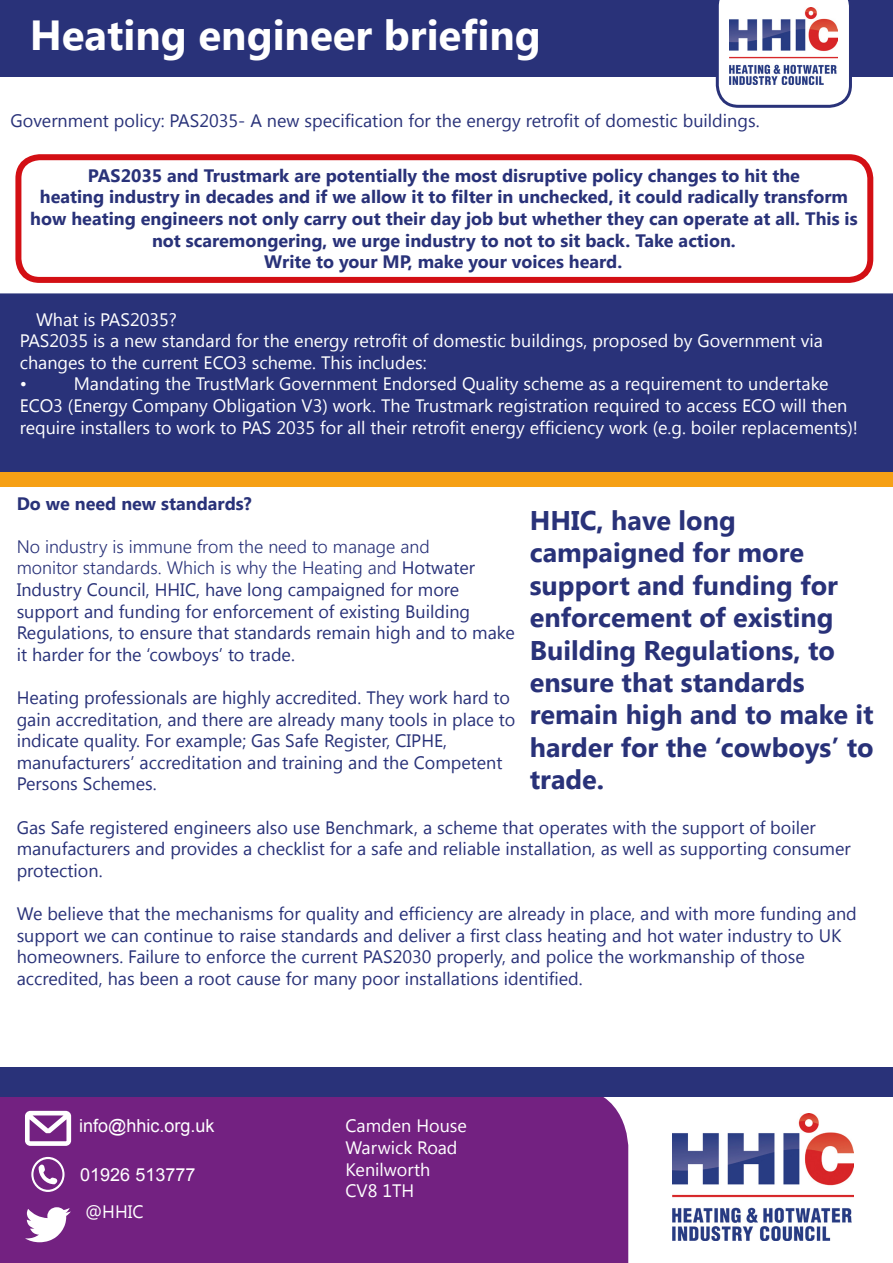
<style>
.page{position:relative;width:893px;height:1263px;background:#fff}
.page>*{position:absolute;margin:0;border:0;box-sizing:border-box;transform-origin:0 0}
.t1{font:700 42px "Segoe UI";color:#fff}
.t2{font:700 27px/32.4px "Segoe UI";color:#293279}
.t3{font:18px/21.6px "Segoe UI";color:#293279}
.t4{font:18px/21.6px "Segoe UI";color:#fff}
.t5{font:700 18px/21.6px "Segoe UI";color:#293279;text-align:center}
.t6{font:18px "Arial";color:#fff}
.s1{font-weight:300}
</style>
<div class="page">
<div style="left:0;top:293px;width:893px;height:180px;background:#293279"></div>
<div style="left:0;top:0;width:893px;height:77px;background:#293279"></div>
<svg style="left:716px;top:0;width:136px;height:108px"></svg>
<img style="left:729px;top:7px;width:109px;height:78px">
<div style="left:15px;top:154px;width:858px;height:129px;border:6px solid #d30f14;border-radius:21px"></div>
<div style="left:0;top:473px;width:893px;height:14px;background:#f6a015"></div>
<div style="left:0;top:1097px;width:628px;height:166px;background:#732181"></div>
<svg style="left:25px;top:1111px;width:46px;height:35px"></svg>
<svg style="left:25px;top:1207px;width:46px;height:35px"></svg>
<svg style="left:31px;top:1157px;width:34px;height:35px"></svg>
<img style="left:673px;top:1113px;width:180px;height:128px">
<div style="left:0;top:1067px;width:893px;height:30px;background:#293279"></div>
<h1 class="t1" style="left:30px;top:5px;width:513px">Heating engineer briefing</h1>
<p class="t3" style="left:11px;top:109px;width:750px">Government policy: PAS2035- A new specification for the energy retrofit of domestic buildings.</p>
<p class="t5" style="left:30px;top:164px;width:829px">PAS2035 and Trustmark are potentially the most disruptive policy changes to hit the<br>heating industry in decades and if we allow it to filter in unchecked, it could radically transform how heating engineers not only carry out their day job but whether they can operate at all. This is not scaremongering, we urge industry to not to sit back. Take action.<br>Write to your MP, make your voices heard.</p>
<p class="t4" style="left:20px;top:308px;width:805px;text-indent:16px">What is PAS2035?<br>PAS2035 is a new standard for the energy retrofit of domestic buildings, proposed by Government via changes to the current ECO3 scheme. This includes:<br>•</p>
<p class="t4" style="left:20px;top:372px;width:840px;text-indent:54px">Mandating the TrustMark Government Endorsed Quality scheme as a requirement to undertake<br>ECO3 (Energy Company Obligation V3) work. The Trustmark registration required to access ECO will then require installers to work to PAS 2035 for all their retrofit energy efficiency work (e.g. boiler replacements)!</p>
<p class="t5" style="left:17px;top:491px;width:237px">Do we need new standards?</p>
<p class="t3" style="left:17px;top:535px;width:500px"><span class="s1">No industry is immune from the need to manage and<br>monitor standards. Which is why the Heating and</span> Hotwater Industry Council, HHIC, have long campaigned for more support and funding for enforcement of existing Building Regulations, to ensure that standards remain high and to make it harder for the ‘cowboys’ to trade.</p>
<p class="t3" style="left:17px;top:686px;width:500px">Heating professionals are highly accredited. They work hard to gain accreditation, and there are already many tools in place to indicate quality. For example; Gas Safe Register, CIPHE, manufacturers’ accreditation and training and the Competent Persons Schemes.</p>
<p class="t3" style="left:17px;top:816px;width:836px">Gas Safe registered engineers also use Benchmark, a scheme that operates with the support of boiler manufacturers and provides a checklist for a safe and reliable installation, as well as supporting consumer protection.</p>
<p class="t3" style="left:17px;top:902px;width:842px">We believe that the mechanisms for quality and efficiency are already in place, and with more funding and support we can continue to raise standards and deliver a first class heating and hot water industry to UK homeowners. Failure to enforce the current PAS2030 properly, and police the workmanship of those accredited, has been a root cause for many poor installations identified.</p>
<h2 class="t2" style="left:530px;top:503px;width:345px">HHIC, have long campaigned for more support and funding for enforcement of existing<br>Building Regulations, to ensure that standards remain high and to make it harder for the ‘cowboys’ to trade.</h2>
<p class="t6" style="left:79px;top:1114px;width:137px">info@hhic.org.uk</p>
<p class="t4" style="left:345px;top:1114px;width:123px">Camden House<br>Warwick Road<br>Kenilworth<br>CV8 1TH</p>
<p class="t4" style="left:85px;top:1200px;width:60px">@HHIC</p>
<p class="t6" style="left:80px;top:1162px;width:117px">01926 513777</p>
</div>
